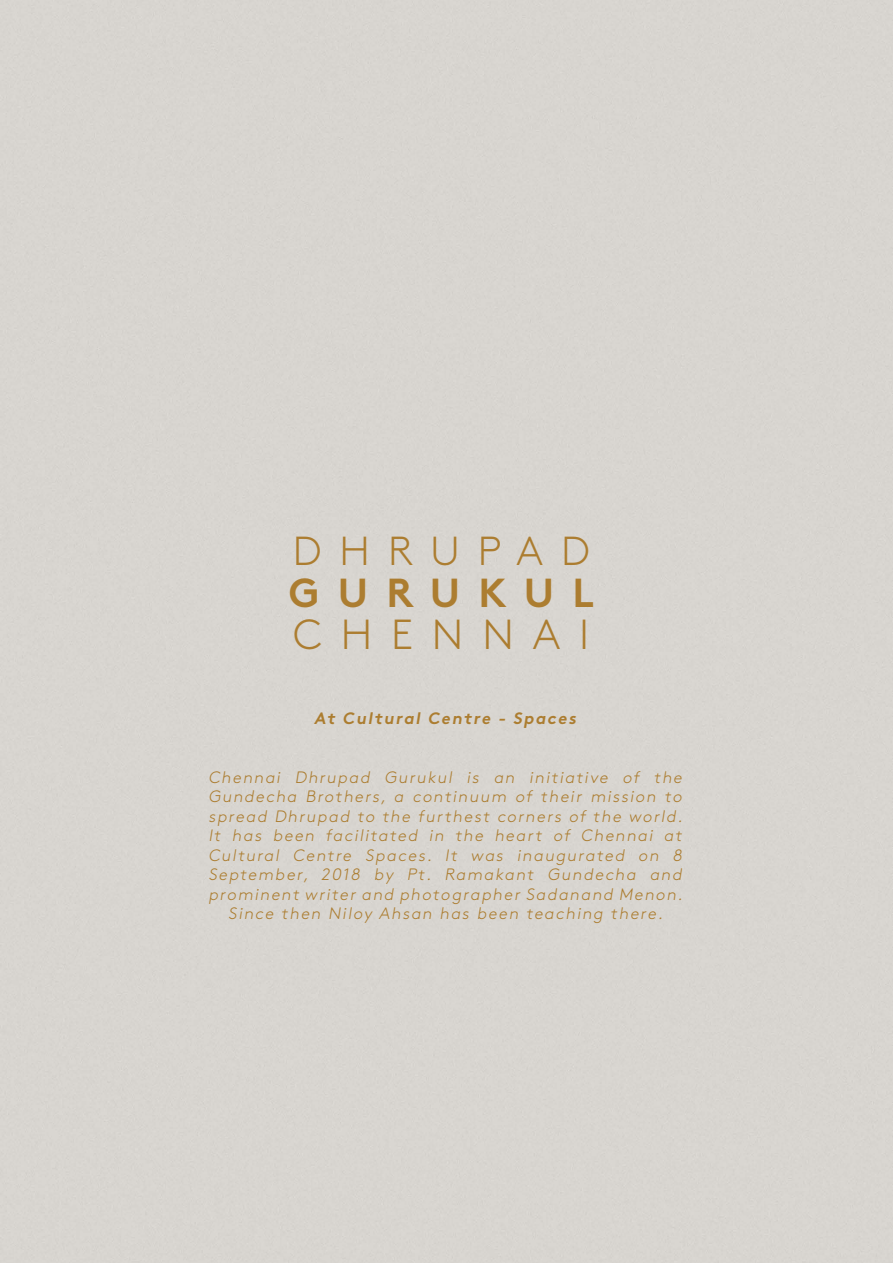
<style>
.page{position:relative;width:893px;height:1263px;background:#fff}
.page>*{position:absolute;margin:0;border:0;box-sizing:border-box;transform-origin:0 0}
.t1{font:300 42px "Brown";letter-spacing:.45em;color:#ac7d30}
.t2{font:300 40.5px/42px "Brown";letter-spacing:.45em;color:#ac7d30}
.t3{font:italic 300 16.5px/19.5px "Brown";color:#ac7d30;text-align:center}
.t4{font:italic 16.5px "Brown Bold Alt";color:#ac7d30}
.s1{font-family:"Brown Bold Alt";font-weight:400}
</style>
<div class="page">
<p class="t2" style="left:289px;top:527px;width:307px">DHRUPAD<br><span class="s1">GURUKUL</span></p>
<p class="t1" style="left:293px;top:604px;width:298px">CHENNAI</p>
<p class="t4" style="left:314px;top:705px;width:267px">At Cultural Centre - Spaces</p>
<p class="t3" style="left:208px;top:766px;width:479px">Chennai Dhrupad Gurukul is an initiative of the Gundecha Brothers, a continuum of their mission to spread Dhrupad to the furthest corners of the world.<br>It has been facilitated in the heart of Chennai at Cultural Centre Spaces. It was inaugurated on 8<br>September, 2018 by Pt. Ramakant Gundecha and prominent writer and photographer Sadanand Menon.<br>Since then Niloy Ahsan has been teaching there.</p>
</div>
